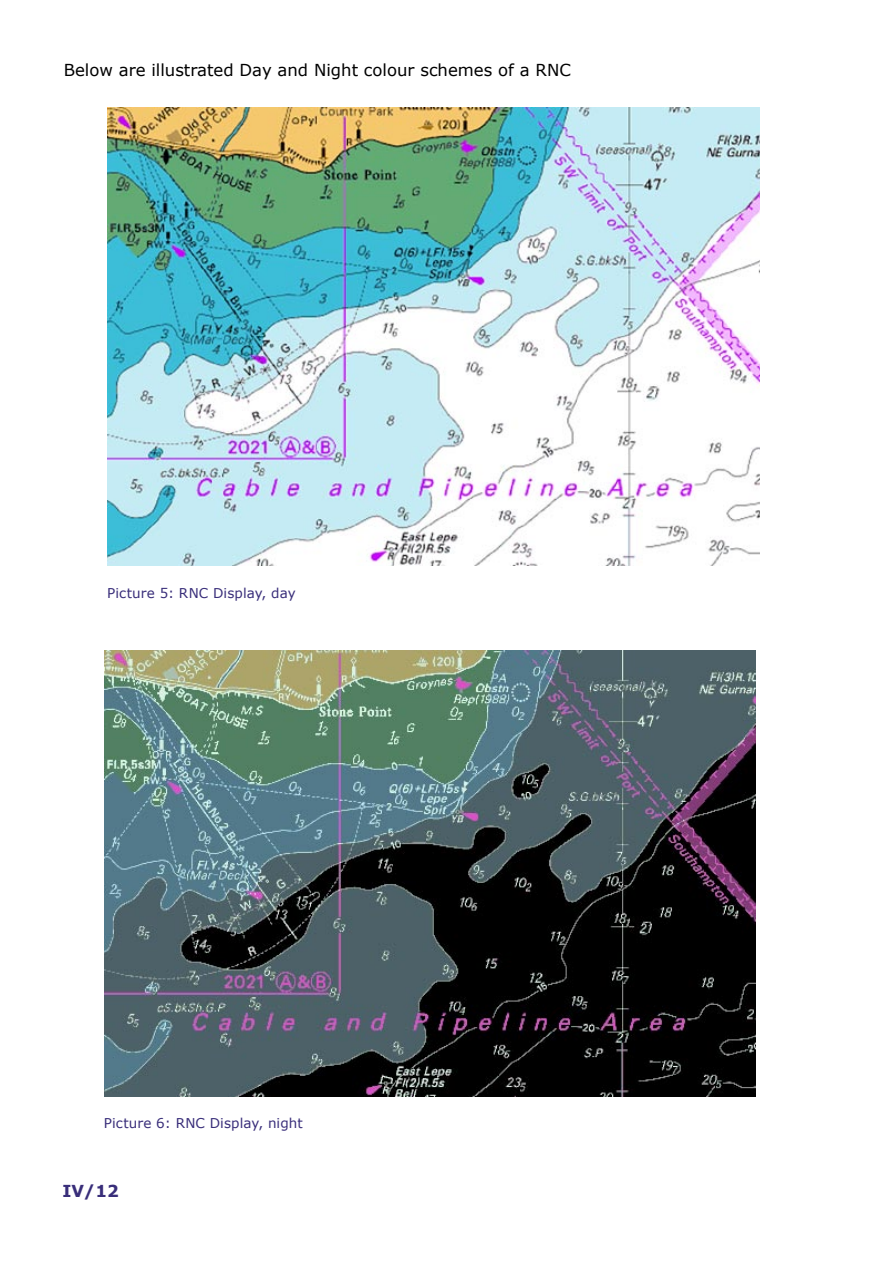
<style>
.page{position:relative;width:893px;height:1263px;background:#fff}
.page>*{position:absolute;margin:0;border:0;box-sizing:border-box;transform-origin:0 0}
.leipis{font:16.5px "Verdana";color:#000}
.t1{font:700 16.5px "Verdana";color:#392e7a}
.leipis-2{font:13.5px "Verdana";letter-spacing:.01em;color:#392e7a}
</style>
<div class="page">
<img style="left:107px;top:107px;width:652px;height:459px">
<img style="left:105px;top:650px;width:651px;height:446px">
<p class="leipis" style="left:64px;top:60px;width:509px">Below are illustrated Day and Night colour schemes of a RNC</p>
<p class="leipis-2" style="left:107px;top:584px;width:190px">Picture 5: RNC Display, day</p>
<p class="leipis-2" style="left:104px;top:1114px;width:200px">Picture 6: RNC Display, night</p>
<p class="t1" style="left:62px;top:1180px;width:58px">IV/12</p>
</div>
